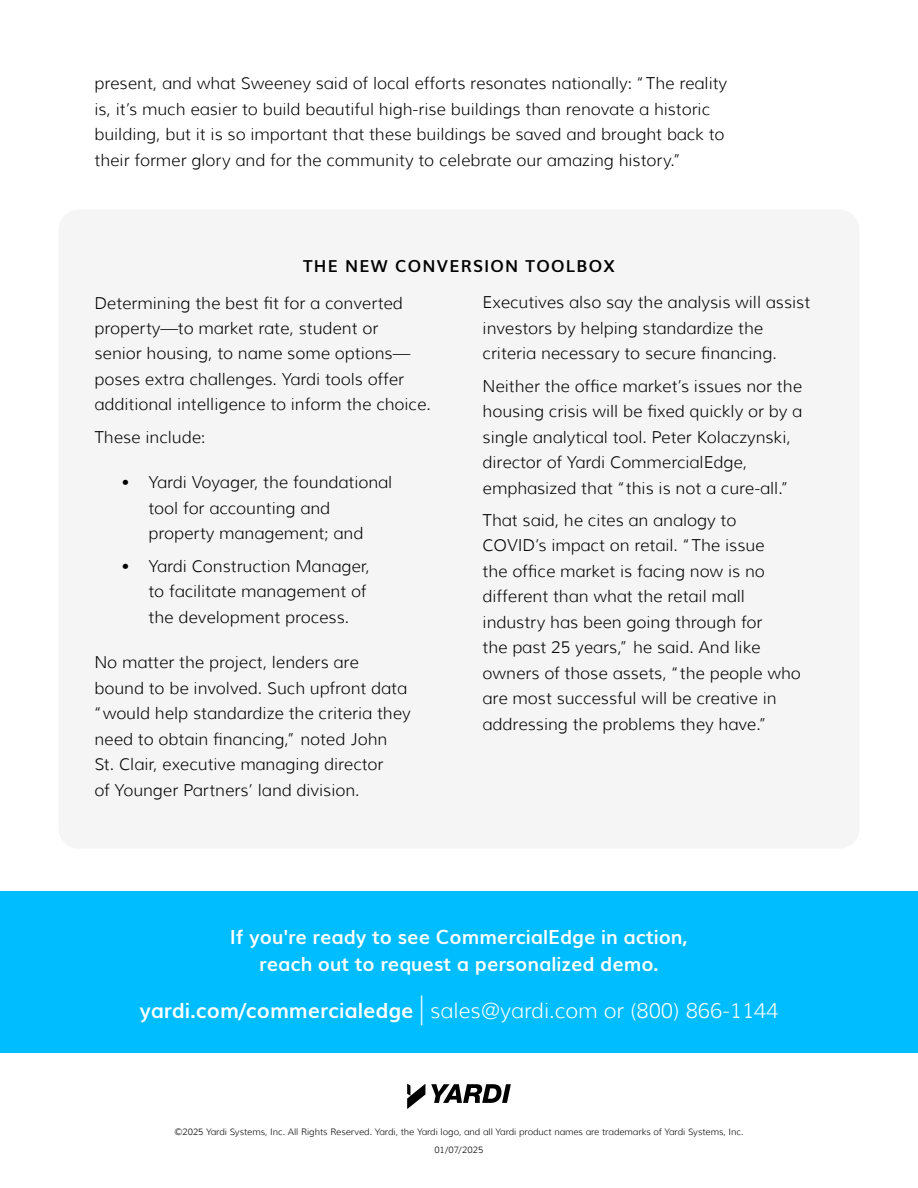
<style>
.page{position:relative;width:918px;height:1188px;background:#fff}
.page>*{position:absolute;margin:0;border:0;box-sizing:border-box;transform-origin:0 0}
.t1{font:300 21px "Muli";color:#fff}
.t2{font:700 19.5px/27px "Muli";color:#fff;text-align:center}
.t3{font:300 16.5px/25.5px "Muli";color:#000}
.t4{font:700 16.5px "Muli";letter-spacing:.075em;color:#000}
.t5{font:300 9px "Muli";color:#000}
.s1{font-weight:700}
.s2{font-size:29.4px}
</style>
<div class="page">
<div style="left:0;top:891px;width:918px;height:162px;background:#00bdff"></div>
<div style="left:58px;top:209px;width:802px;height:640px;background:#f5f5f5;border-radius:20px"></div>
<svg style="left:407px;top:1084px;width:18px;height:25px"></svg>
<svg style="left:431px;top:1084px;width:80px;height:19px"></svg>
<p class="t3" style="left:94px;top:71px;width:634px">present, and what Sweeney said of local efforts resonates nationally: “The reality is, it’s much easier to build beautiful high-rise buildings than renovate a historic building, but it is so important that these buildings be saved and brought back to their former glory and for the community to celebrate our amazing history.”</p>
<p class="t4" style="left:303px;top:253px;width:313px">THE NEW CONVERSION TOOLBOX</p>
<p class="t3" style="left:94px;top:290px;width:338px">Determining the best fit for a converted property—to market rate, student or<br>senior housing, to name some options— poses extra challenges. Yardi tools offer additional intelligence to inform the choice.</p>
<p class="t3" style="left:94px;top:424px;width:113px">These include:</p>
<p class="t3" style="left:148px;top:470px;width:245px;text-indent:-27px">• Yardi Voyager, the foundational tool for accounting and property management; and</p>
<p class="t3" style="left:148px;top:553px;width:223px;text-indent:-27px">• Yardi Construction Manager, to facilitate management of the development process.</p>
<p class="t3" style="left:94px;top:650px;width:318px">No matter the project, lenders are bound to be involved. Such upfront data “would help standardize the criteria they need to obtain financing,” noted John St. Clair, executive managing director<br>of Younger Partners’ land division.</p>
<p class="t3" style="left:483px;top:290px;width:329px">Executives also say the analysis will assist investors by helping standardize the criteria necessary to secure financing.</p>
<p class="t3" style="left:483px;top:373px;width:321px">Neither the office market’s issues nor the housing crisis will be fixed quickly or by a single analytical tool. Peter Kolaczynski, director of Yardi CommercialEdge, emphasized that “this is not a cure-all.”</p>
<p class="t3" style="left:483px;top:507px;width:320px">That said, he cites an analogy to COVID’s impact on retail. “The issue<br>the office market is facing now is no different than what the retail mall industry has been going through for<br>the past 25 years,” he said. And like owners of those assets, “the people who are most successful will be creative in addressing the problems they have.”</p>
<p class="t2" style="left:230px;top:922px;width:459px">If you're ready to see CommercialEdge in action, reach out to request a personalized demo.</p>
<p class="t1" style="left:139px;top:998px;width:641px"><span class="s1">yardi.com/commercialedge</span> <span class="s2">|</span> sales@yardi.com or (800) 866-1144</p>
<p class="t5" style="left:175px;top:1127px;width:570px">©2025 Yardi Systems, Inc. All Rights Reserved. Yardi, the Yardi logo, and all Yardi product names are trademarks of Yardi Systems, Inc.</p>
<p class="t5" style="left:435px;top:1144px;width:50px">01/07/2025</p>
</div>
